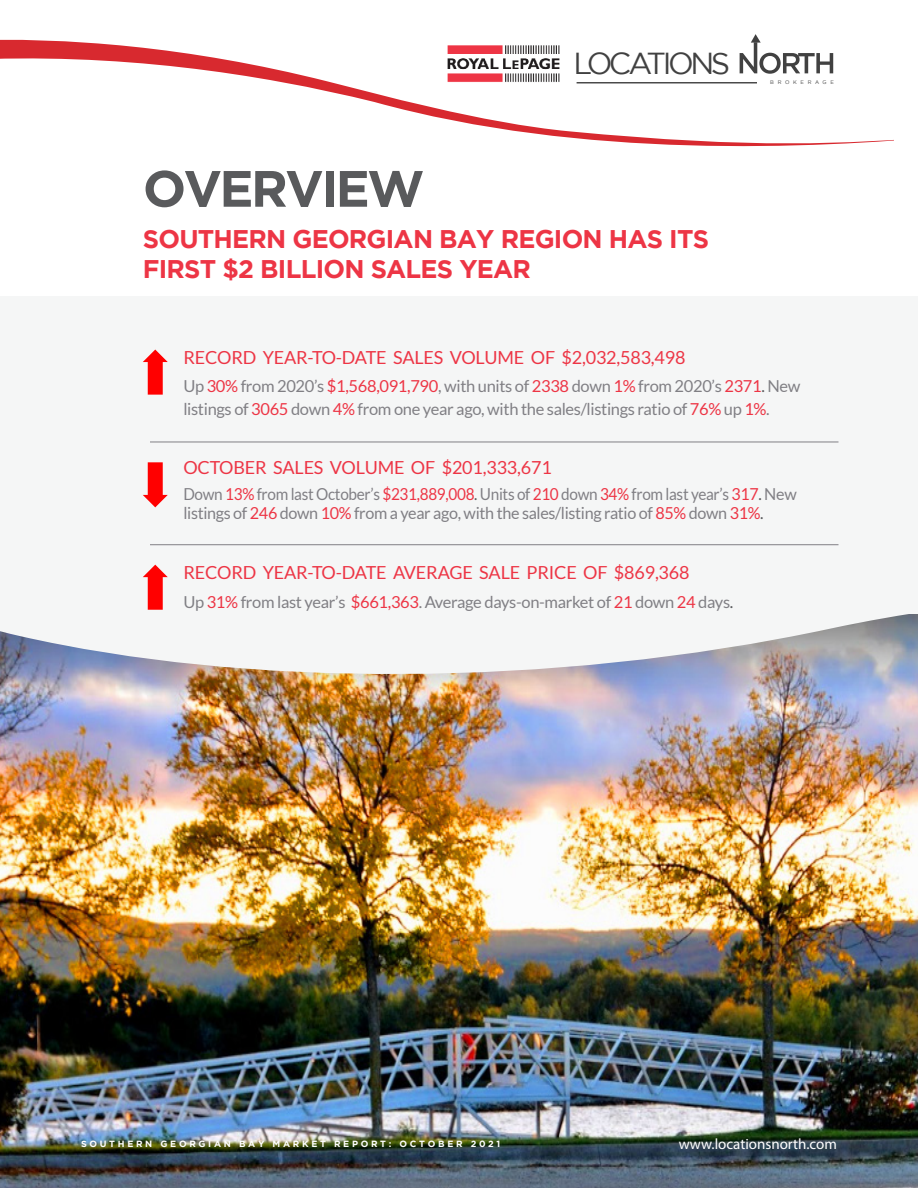
<style>
.page{position:relative;width:918px;height:1188px;background:#fff}
.page>*{position:absolute;margin:0;border:0;box-sizing:border-box;transform-origin:0 0}
.t1{font:700 51px "Gotham";letter-spacing:-.05em;color:#595a5c}
.t2{font:30.3px "Gotham";letter-spacing:-.115em;color:#414141}
.t3{font:700 25.5px/30.6px "Gotham";letter-spacing:-.03em;color:#ed3545}
.t4{font:18px "Lato";letter-spacing:-.01em;color:#ed3545}
.t5{font:16.5px/22.5px "Lato";letter-spacing:-.02em;color:#807f84}
.t6{font:16.5px/19.8px "Lato";letter-spacing:-.02em;color:#807f84;scale:.93 1}
.t7{font:15px "Myriad Pro";color:#fff}
.t8{font:700 9px "Gotham";letter-spacing:.3em;color:#fff}
.t9{font:5.25px "Gotham";letter-spacing:.7em;color:#414141}
.s1{color:#ed3545}
.s2{color:#595a5c}
</style>
<div class="page">
<img style="left:0;top:689px;width:918px;height:499px">
<div style="left:0;top:296px;width:918px;height:318px;background:#f5f6f6"></div>
<svg style="left:0;top:545px;width:918px;height:144px;fill:#f5f6f6"></svg>
<hr style="left:150px;top:544px;width:688px;height:1px;background:#807f84">
<hr style="left:150px;top:442px;width:688px;height:1px;background:#807f84">
<svg style="left:143px;top:565px;width:25px;height:45px"></svg>
<svg style="left:143px;top:350px;width:25px;height:45px"></svg>
<svg style="left:143px;top:462px;width:25px;height:45px"></svg>
<svg style="left:0;top:37px;width:894px;height:110px"></svg>
<h2 class="t2" style="left:573px;top:46px;width:158px">LOCATIONS</h2>
<p class="t1" style="left:143px;top:159px;width:283px">OVERVIEW</p>
<p class="t3" style="left:143px;top:223px;width:568px">SOUTHERN GEORGIAN BAY REGION HAS ITS<br>FIRST $2 BILLION SALES YEAR</p>
<p class="t9" style="left:770px;top:80px;width:65px">BROKERAGE</p>
<p class="t4" style="left:183px;top:347px;width:504px">RECORD YEAR-TO-DATE SALES VOLUME OF $2,032,583,498</p>
<p class="t5" style="left:183px;top:375px;width:619px">Up <span class="s1">30%</span> from 2020’s <span class="s1">$1,568,091,790</span>, with units of <span class="s1">2338</span> down <span class="s1">1%</span> from 2020’s <span class="s1">2371</span><span class="s2">.</span> New listings of <span class="s1">3065</span> down <span class="s1">4%</span> from one year ago, with the sales/listings ratio of <span class="s1">76%</span> up <span class="s1">1%</span>.</p>
<p class="t4" style="left:183px;top:457px;width:370px">OCTOBER SALES VOLUME OF $201,333,671</p>
<p class="t6" style="left:183px;top:484px;width:661px">Down <span class="s1">13%</span> from last October’s <span class="s1">$231,889,008</span><span class="s2">.</span> Units of <span class="s1">210</span> down <span class="s1">34%</span> from last year’s <span class="s1">317</span><span class="s2">.</span> New listings of <span class="s1">246</span> down <span class="s1">10%</span> from a year ago, with the sales/listing ratio of <span class="s1">85%</span> down <span class="s1">31%</span><span class="s2">.</span></p>
<p class="t4" style="left:183px;top:563px;width:508px">RECORD YEAR-TO-DATE AVERAGE SALE PRICE OF $869,368</p>
<p class="t5" style="left:183px;top:590px;width:552px">Up <span class="s1">31%</span> from last year’s <span class="s1">$661,363</span>. Average days-on-market of <span class="s1">21</span> down <span class="s1">24</span> days<span class="s2">.</span></p>
<p class="t8" style="left:81px;top:1139px;width:421px">SOUTHERN GEORGIAN BAY MARKET REPORT: OCTOBER 2021</p>
<p class="t7" style="left:679px;top:1135px;width:160px">www.locationsnorth.com</p>
</div>
